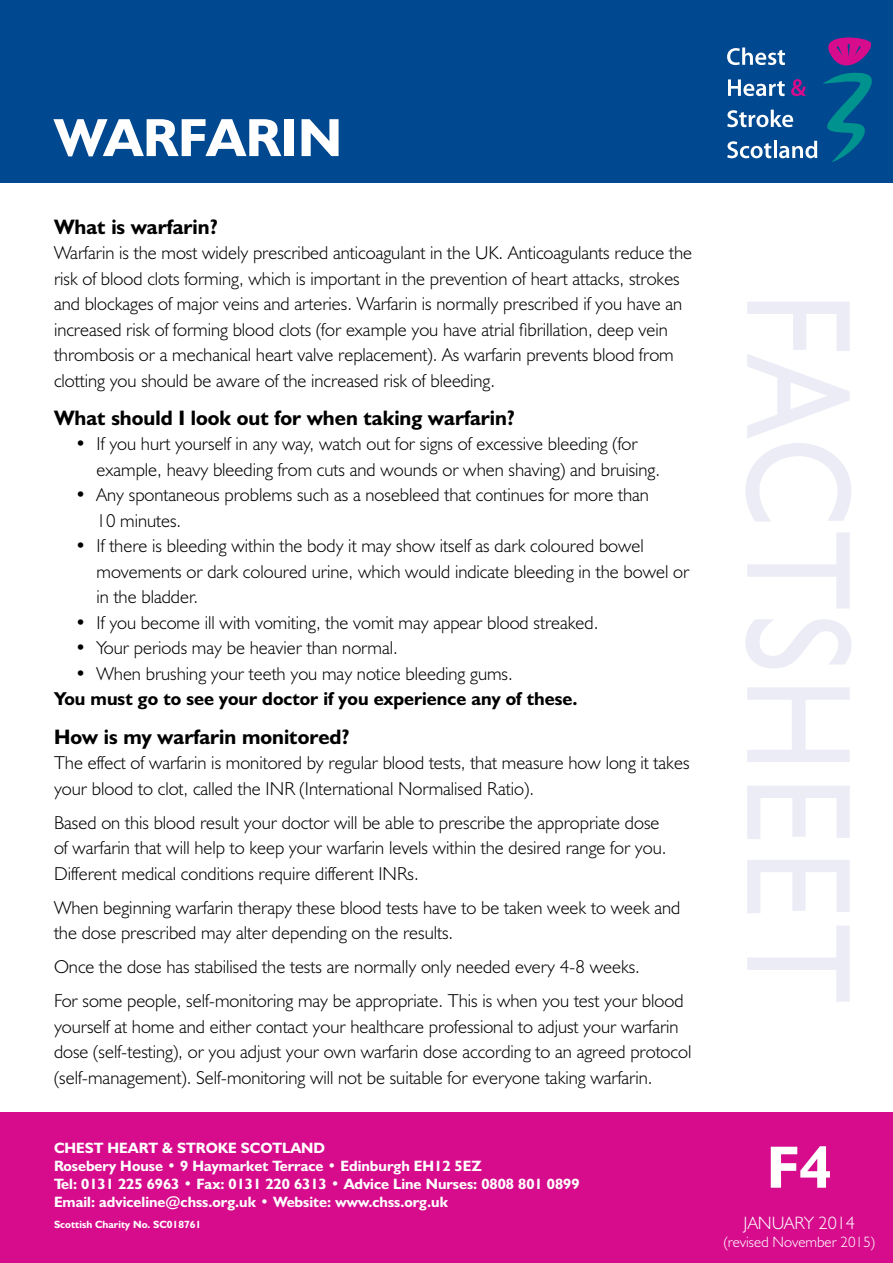
<style>
.page{position:relative;width:893px;height:1263px;background:#fff}
.page>*{position:absolute;margin:0;border:0;box-sizing:border-box;transform-origin:0 0}
.t1{font:700 60px "Humanist 521 BT";color:#fff}
.t2{font:700 54px "Humanist 521 BT";color:#fff}
.t3{font:700 21px "Humanist 521 BT";color:#000}
.t4{font:300 18.75px/25.5px "Humanist 521 BT";color:#000}
.t5{font:700 18.75px/25.5px "Humanist 521 BT";color:#000}
.t6{font:300 18px "Humanist 521 BT";color:#fff}
.t7{font:700 15px/18px "Humanist 521 BT";color:#fff}
.t8{font:300 15px "Humanist 521 BT";color:#fff}
.t9{font:700 10.5px "Humanist 521 BT";color:#fff}
.s1{font-weight:300}
</style>
<div class="page">
<div style="left:0;top:0;width:893px;height:183px;background:#004990"></div>
<div style="left:0;top:1112px;width:893px;height:151px;background:#d60c8c"></div>
<svg style="left:727px;top:37px;width:145px;height:125px"></svg>
<h1 class="t2" style="left:54px;top:104px;width:290px">WARFARIN</h1>
<p class="t3" style="left:54px;top:213px;width:166px">What is warfarin?</p>
<p class="t4" style="left:54px;top:240px;width:640px">Warfarin is the most widely prescribed anticoagulant in the UK. Anticoagulants reduce the risk of blood clots forming, which is important in the prevention of heart attacks, strokes and blockages of major veins and arteries. Warfarin is normally prescribed if you have an increased risk of forming blood clots (for example you have atrial fibrillation, deep vein thrombosis or a mechanical heart valve replacement). As warfarin prevents blood from clotting you should be aware of the increased risk of bleeding.</p>
<p class="t3" style="left:54px;top:405px;width:463px">What should I look out for when taking warfarin?</p>
<p class="t4" style="left:97px;top:431px;width:565px;text-indent:-21px">• If you hurt yourself in any way, watch out for signs of excessive bleeding (for example, heavy bleeding from cuts and wounds or when shaving) and bruising.</p>
<p class="t4" style="left:97px;top:482px;width:554px;text-indent:-21px">• Any spontaneous problems such as a nosebleed that continues for more than<br>10 minutes.</p>
<p class="t4" style="left:97px;top:533px;width:594px;text-indent:-21px">• If there is bleeding within the body it may show itself as dark coloured bowel movements or dark coloured urine, which would indicate bleeding in the bowel or in the bladder.</p>
<p class="t4" style="left:75px;top:609px;width:525px">• If you become ill with vomiting, the vomit may appear blood streaked.</p>
<p class="t4" style="left:75px;top:635px;width:324px">• Your periods may be heavier than normal.</p>
<p class="t5" style="left:54px;top:660px;width:525px;text-indent:21px"><span class="s1">• When brushing your teeth you may notice bleeding gums.<br></span>You must go to see your doctor if you experience any of these.</p>
<p class="t3" style="left:54px;top:723px;width:297px">How is my warfarin monitored?</p>
<p class="t4" style="left:54px;top:750px;width:637px">The effect of warfarin is monitored by regular blood tests, that measure how long it takes your blood to clot, called the INR (International Normalised Ratio).</p>
<p class="t4" style="left:54px;top:809px;width:614px">Based on this blood result your doctor will be able to prescribe the appropriate dose of warfarin that will help to keep your warfarin levels within the desired range for you.<br>Different medical conditions require different INRs.</p>
<p class="t4" style="left:54px;top:894px;width:628px">When beginning warfarin therapy these blood tests have to be taken week to week and the dose prescribed may alter depending on the results.</p>
<p class="t4" style="left:54px;top:949px;width:631px;line-height:34px">Once the dose has stabilised the tests are normally only needed every 4-8 weeks.<br>For some people, self-monitoring may be appropriate. This is when you test your blood</p>
<p class="t4" style="left:54px;top:1013px;width:639px">yourself at home and either contact your healthcare professional to adjust your warfarin dose (self-testing), or you adjust your own warfarin dose according to an agreed protocol (self-management). Self-monitoring will not be suitable for everyone taking warfarin.</p>
<p class="t7" style="left:54px;top:1139px;width:527px">CHEST HEART &amp; STROKE SCOTLAND<br>Rosebery House • 9 Haymarket Terrace • Edinburgh EH12 5EZ<br>Tel: 0131 225 6963 • Fax: 0131 220 6313 • Advice Line Nurses: 0808 801 0899<br>Email: adviceline@chss.org.uk • Website: www.chss.org.uk</p>
<p class="t9" style="left:54px;top:1218px;width:149px">Scottish Charity No. SC018761</p>
<p class="t6" style="left:744px;top:1211px;width:113px">JANUARY 2014</p>
<p class="t8" style="left:724px;top:1232px;width:153px">(revised November 2015)</p>
<h1 class="t1" style="left:767px;top:1130px;width:67px">F4</h1>
</div>
